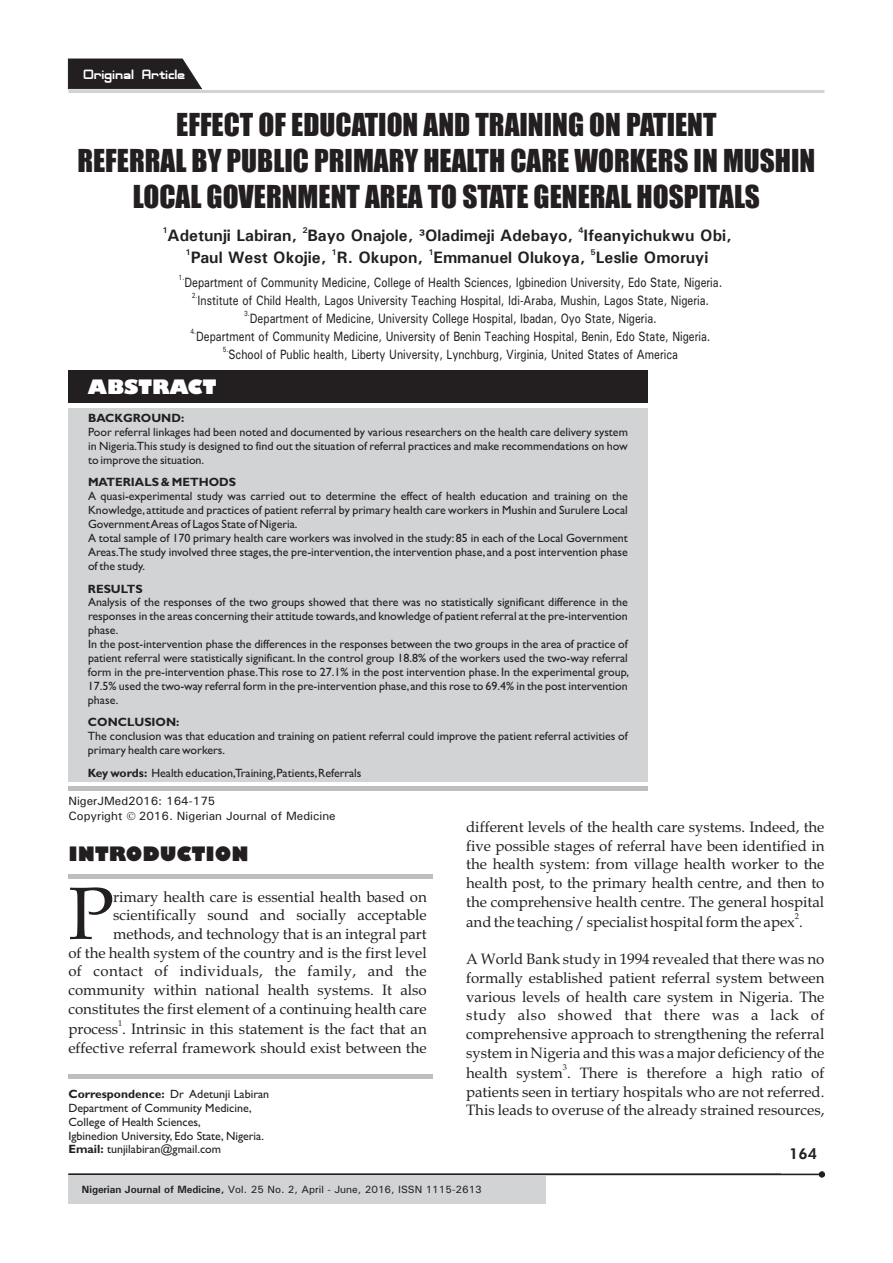
<style>
.page{position:relative;width:893px;height:1263px;background:#fff}
.page>*{position:absolute;margin:0;border:0;box-sizing:border-box;transform-origin:0 0}
.t1{font:74.1px "Book Antiqua";color:#231f20}
.t2{font:29.25px/35.8px "Impact";color:#231f20;text-align:center}
.t3{font:800 19.5px "Gill Sans";color:#231f20}
.t4{font:800 19.5px "Gill Sans";color:#fff}
.t5{font:700 16.5px "Univers";color:#231f20}
.t6{font:15px/18.6px "Book Antiqua";color:#231f20;text-align:justify}
.t7{font:800 15px "Futura BT";color:#231f20}
.t8{font:500 13.5px "Univers";color:#231f20;scale:.8 1}
.t9{font:13.5px "Adventure Subtitles Normal";color:#fff}
.t10{font:12px/14px "Gill Sans";color:#231f20}
.t11{font:500 12px/14.9px "Univers";color:#231f20}
.t12{font:700 12px "Gill Sans";color:#231f20}
.t13{font:500 10.5px "Univers";color:#231f20}
.t14{font:700 8.25px "Univers";color:#231f20}
.t15{font:8.25px "Book Antiqua";color:#231f20}
.t16{font:500 7.5px "Univers";color:#231f20;scale:.8 1}
.s1{font-weight:700}
</style>
<div class="page">
<svg style="left:68px;top:59px;width:134px;height:30px;background:#322f30"></svg>
<hr style="left:68px;top:90px;width:756px;height:3px;background:#d1d3d4">
<div style="left:68px;top:408px;width:580px;height:374px;background:#d1d3d4"></div>
<div style="left:68px;top:370px;width:580px;height:33px;background:#231f20"></div>
<div style="left:68px;top:786px;width:580px;height:5px;background:#bcbec0"></div>
<div style="left:68px;top:873px;width:365px;height:5px;background:#bcbec0"></div>
<div style="left:68px;top:1073px;width:365px;height:5px;background:#bcbec0"></div>
<hr style="left:68px;top:1173px;width:757px;height:2px;background:#231f20">
<svg style="left:819px;top:1171px;width:6px;height:6px"></svg>
<div style="left:68px;top:1176px;width:478px;height:28px;background:#d1d3d4"></div>
<p class="t9" style="left:84px;top:69px;width:103px">Original Article</p>
<h2 class="t2" style="left:77px;top:109px;width:739px">EFFECT OF EDUCATION AND TRAINING ON PATIENT<br>REFERRAL BY PUBLIC PRIMARY HEALTH CARE WORKERS IN MUSHIN<br>LOCAL GOVERNMENT AREA TO STATE GENERAL HOSPITALS</h2>
<p class="t14" style="left:162px;top:227px;width:7px">1</p>
<p class="t14" style="left:302px;top:227px;width:7px">2</p>
<p class="t14" style="left:578px;top:227px;width:7px">4</p>
<h3 class="t5" style="left:168px;top:230px;width:565px">Adetunji Labiran, Bayo Onajole, ³Oladimeji Adebayo, Ifeanyichukwu Obi,</h3>
<p class="t14" style="left:186px;top:249px;width:7px">1</p>
<p class="t14" style="left:332px;top:249px;width:7px">1</p>
<p class="t14" style="left:428px;top:249px;width:7px">1</p>
<p class="t14" style="left:591px;top:249px;width:7px">5</p>
<h3 class="t5" style="left:191px;top:252px;width:519px">Paul West Okojie, R. Okupon, Emmanuel Olukoya, Leslie Omoruyi</h3>
<p class="t16" style="left:179px;top:275px;width:9px">1.</p>
<p class="t8" style="left:184px;top:278px;width:674px">Department of Community Medicine, College of Health Sciences, Igbinedion University, Edo State, Nigeria.</p>
<p class="t16" style="left:192px;top:293px;width:9px">2.</p>
<p class="t8" style="left:198px;top:296px;width:641px">Institute of Child Health, Lagos University Teaching Hospital, Idi-Araba, Mushin, Lagos State, Nigeria.</p>
<p class="t16" style="left:244px;top:311px;width:9px">3.</p>
<p class="t8" style="left:250px;top:314px;width:510px">Department of Medicine, University College Hospital, Ibadan, Oyo State, Nigeria.</p>
<p class="t16" style="left:190px;top:329px;width:9px">4.</p>
<p class="t8" style="left:196px;top:332px;width:645px">Department of Community Medicine, University of Benin Teaching Hospital, Benin, Edo State, Nigeria.</p>
<p class="t16" style="left:223px;top:347px;width:9px">5.</p>
<p class="t8" style="left:229px;top:350px;width:563px">School of Public health, Liberty University, Lynchburg, Virginia, United States of America</p>
<h3 class="t4" style="left:88px;top:379px;width:130px">ABSTRACT</h3>
<p class="t12" style="left:88px;top:414px;width:98px">BACKGROUND:</p>
<p class="t10" style="left:88px;top:426px;width:541px;text-align:justify">Poor referral linkages had been noted and documented by various researchers on the health care delivery system in Nigeria.This study is designed to find out the situation of referral practices and make recommendations on how to improve the situation.</p>
<p class="t12" style="left:88px;top:478px;width:150px">MATERIALS &amp; METHODS</p>
<p class="t10" style="left:88px;top:491px;width:541px">A quasi-experimental study was carried out to determine the effect of health education and training on the Knowledge,attitude and practices of patient referral by primary health care workers in Mushin and Surulere Local Government Areas of Lagos State of Nigeria.<br>A total sample of 170 primary health care workers was involved in the study: 85 in each of the Local Government Areas.The study involved three stages,the pre-intervention,the intervention phase, and a post intervention phase of the study.</p>
<p class="t10" style="left:88px;top:597px;width:543px">Analysis of the responses of the two groups showed that there was no statistically significant difference in the responses in the areas concerning their attitude towards,and knowledge of patient referral at the pre-intervention phase.<br>In the post-intervention phase the differences in the responses between the two groups in the area of practice of patient referral were statistically significant. In the control group 18.8% of the workers used the two-way referral form in the pre-intervention phase.This rose to 27.1% in the post intervention phase. In the experimental group, 17.5% used the two-way referral form in the pre-intervention phase,and this rose to 69.4% in the post intervention phase.</p>
<p class="t12" style="left:88px;top:718px;width:93px">CONCLUSION:</p>
<p class="t10" style="left:88px;top:731px;width:541px">The conclusion was that education and training on patient referral could improve the patient referral activities of primary health care workers.</p>
<p class="t10" style="left:88px;top:767px;width:275px"><span class="s1">Key words:</span> Health education,Training,Patients,Referrals</p>
<p class="t12" style="left:88px;top:584px;width:56px">RESULTS</p>
<p class="t11" style="left:68px;top:794px;width:148px">NigerJMed2016: 164-175<br>Copyright</p>
<p class="t11" style="left:139px;top:809px;width:198px">2016. Nigerian Journal of Medicine</p>
<h3 class="t3" style="left:68px;top:846px;width:182px">INTRODUCTION</h3>
<h1 class="t1" style="left:68px;top:885px;width:46px">P</h1>
<p class="t6" style="left:113px;top:889px;width:315px">rimary health care is essential health based on</p>
<p class="t6" style="left:68px;top:908px;width:360px;text-align:right">scientifically sound and socially acceptable methods, and technology that is an integral part<br>of the health system of the country and is the first level of contact of individuals, the family, and the community within national health systems. It also constitutes the first element of a continuing health care</p>
<p class="t15" style="left:118px;top:1020px;width:6px">1</p>
<p class="t6" style="left:68px;top:1021px;width:360px">process . Intrinsic in this statement is the fact that an effective referral framework should exist between the</p>
<p class="t10" style="left:68px;top:1088px;width:202px"><span class="s1">Correspondence:</span> Dr Adetunji Labiran Department of Community Medicine, College of Health Sciences,<br>Igbinedion University, Edo State, Nigeria.<br><span class="s1">Email:</span> tunjilabiran@gmail.com</p>
<p class="t6" style="left:466px;top:819px;width:360px">different levels of the health care systems. Indeed, the five possible stages of referral have been identified in the health system: from village health worker to the health post, to the primary health centre, and then to the comprehensive health centre. The general hospital</p>
<p class="t6" style="left:466px;top:914px;width:338px">and the teaching / specialist hospital form the apex .</p>
<p class="t6" style="left:466px;top:952px;width:360px">A World Bank study in 1994 revealed that there was no formally established patient referral system between various levels of health care system in Nigeria. The study also showed that there was a lack of comprehensive approach to strengthening the referral system in Nigeria and this was a major deficiency of the</p>
<p class="t6" style="left:466px;top:1065px;width:360px">health system . There is therefore a high ratio of patients seen in tertiary hospitals who are not referred.<br>This leads to overuse of the already strained resources,</p>
<p class="t15" style="left:795px;top:913px;width:6px">2</p>
<p class="t15" style="left:563px;top:1064px;width:6px">3</p>
<p class="t7" style="left:789px;top:1148px;width:29px">164</p>
<p class="t7" style="left:798px;top:1148px;width:20px">00</p>
<p class="t13" style="left:82px;top:1185px;width:401px"><span class="s1">Nigerian Journal of Medicine,</span> Vol. 25 No. 2, April - June, 2016, ISSN 1115-2613</p>
</div>
